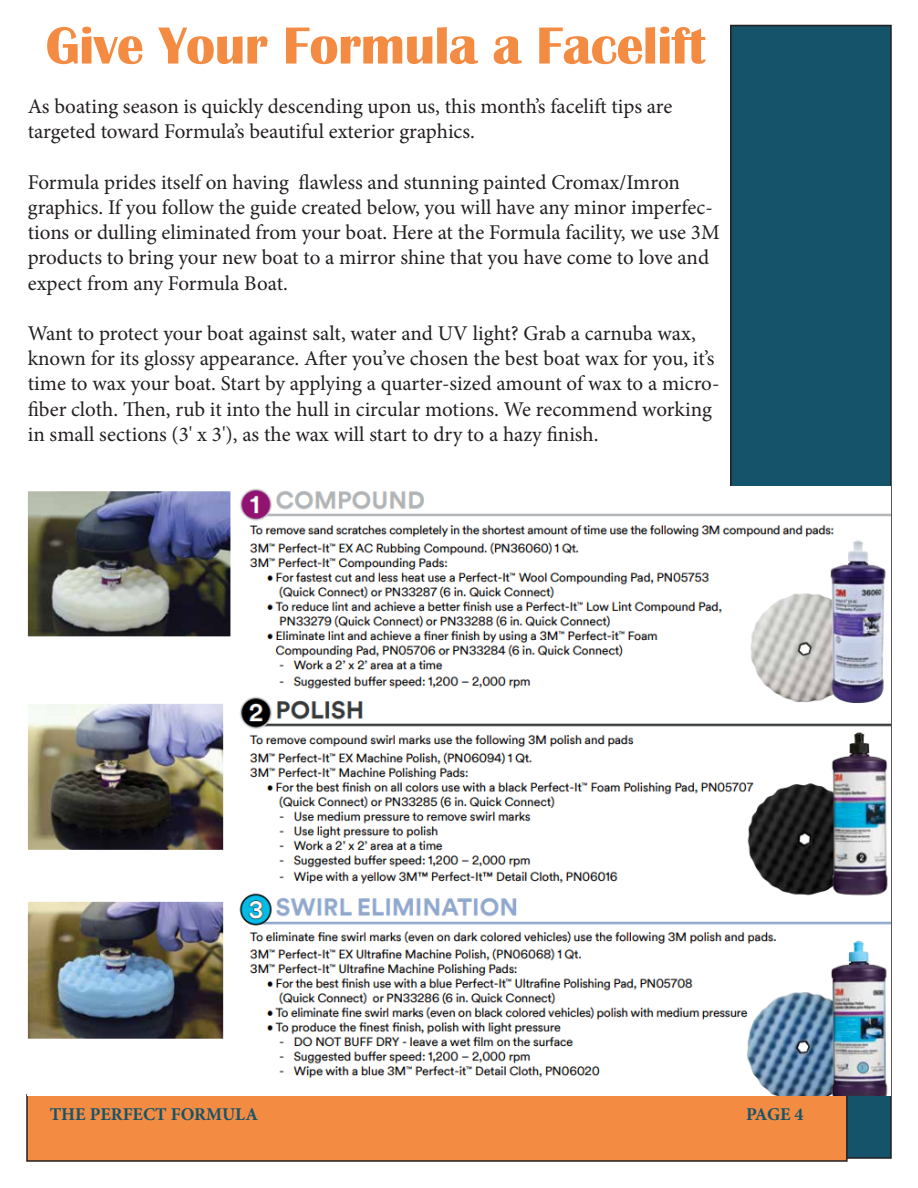
<style>
.page{position:relative;width:918px;height:1188px;background:#fff}
.page>*{position:absolute;margin:0;border:0;box-sizing:border-box;transform-origin:0 0}
.t1{font:700 54px "Britannic";letter-spacing:-.01em;color:#f38b43}
.t2{font:21px/25.2px "Minion Pro";letter-spacing:-.005em;color:#231f20}
.t3{font:700 18px "Minion Pro";color:#145369}
</style>
<div class="page">
<div style="left:731px;top:26px;width:160px;height:1132px;background:#145369"></div>
<div style="left:730px;top:25px;width:162px;height:1134px;border:2px solid #231f20"></div>
<div style="left:27px;top:1095px;width:820px;height:66px;background:#f38b43"></div>
<div style="left:26px;top:1094px;width:822px;height:68px;border:2px solid #231f20"></div>
<img style="left:28px;top:486px;width:863px;height:610px">
<p class="t1" style="left:46px;top:15px;width:662px">Give Your Formula a Facelift</p>
<p class="t2" style="left:28px;top:94px;width:646px">As boating season is quickly descending upon us, this month’s facelift tips are</p>
<p class="t2" style="left:28px;top:119px;width:449px">targeted toward Formula’s beautiful exterior graphics.</p>
<p class="t2" style="left:28px;top:170px;width:694px">Formula prides itself on having flawless and stunning painted Cromax/Imron graphics. If you follow the guide created below, you will have any minor imperfec&shy;tions or dulling eliminated from your boat. Here at the Formula facility, we use 3M products to bring your new boat to a mirror shine that you have come to love and expect from any Formula Boat.</p>
<p class="t2" style="left:28px;top:321px;width:693px">Want to protect your boat against salt, water and UV light? Grab a carnuba wax, known for its glossy appearance. After you’ve chosen the best boat wax for you, it’s time to wax your boat. Start by applying a quarter-sized amount of wax to a micro&shy;fiber cloth. Then, rub it into the hull in circular motions. We recommend working in small sections (3' x 3'), as the wax will start to dry to a hazy finish.</p>
<p class="t3" style="left:50px;top:1101px;width:210px">THE PERFECT FORMULA</p>
<p class="t3" style="left:746px;top:1101px;width:59px">PAGE 4</p>
</div>
